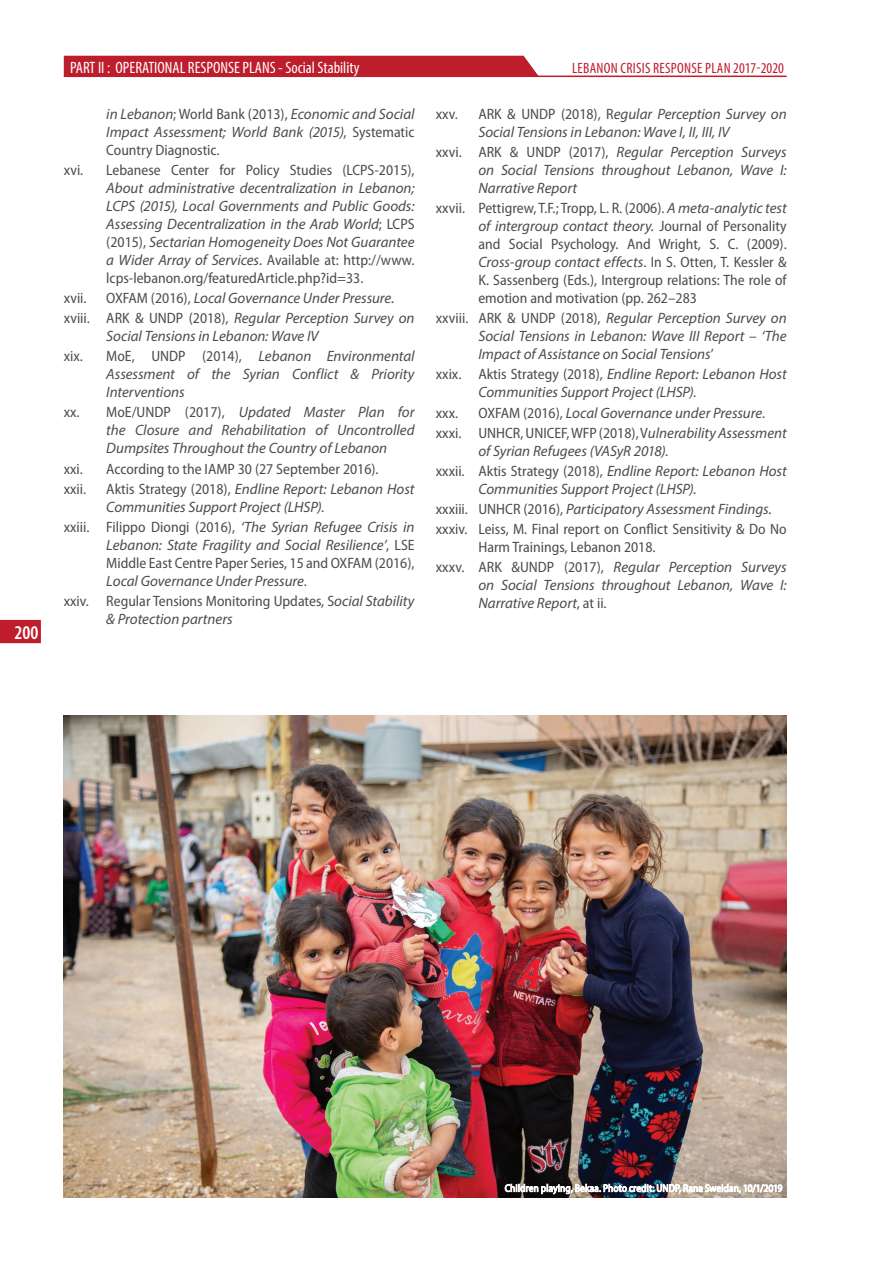
<style>
.page{position:relative;width:893px;height:1263px;background:#fff}
.page>*{position:absolute;margin:0;border:0;box-sizing:border-box;transform-origin:0 0}
.t1{font:600 condensed 19.5px "Myriad Pro";color:#fff}
.t2{font:condensed 16.5px "Myriad Pro";color:#fff}
.t3{font:italic 15px/18px "Myriad Pro";color:#4b4c4d;text-align:justify}
.t4{font:semi-condensed 15px/18px "Myriad Pro";color:#4b4c4d}
.t5{font:condensed 15px "Myriad Pro";letter-spacing:.02em;color:#be1d2c}
.s1{font-style:normal;font-stretch:semi-condensed}
.s2{font-style:italic;font-stretch:normal}
</style>
<div class="page">
<div style="left:64px;top:56px;width:475px;height:20px;background:#be1d2c"></div>
<hr style="left:64px;top:76px;width:723px;height:1px;background:#be1d2c">
<div style="left:0;top:620px;width:41px;height:23px;background:#be1d2c"></div>
<img style="left:64px;top:715px;width:723px;height:482px">
<img style="left:505px;top:1182px;width:277px;height:15px">
<h1 class="t1" style="left:14px;top:622px;width:25px">200</h1>
<p class="t2" style="left:70px;top:57px;width:291px">PART II : OPERATIONAL RESPONSE PLANS - Social Stability</p>
<p class="t5" style="left:572px;top:59px;width:213px">LEBANON CRISIS RESPONSE PLAN 2017-2020</p>
<p class="t3" style="left:106px;top:104px;width:310px">in Lebanon<span class="s1">; World Bank (2013),</span> Economic and Social Impact Assessment; World Bank (2015)<span class="s1">, Systematic Country Diagnostic.</span></p>
<p class="t4" style="left:64px;top:161px;width:21px">xvi.</p>
<p class="t4" style="left:106px;top:161px;width:310px">Lebanese Center for Policy Studies (LCPS-2015),</p>
<p class="t3" style="left:106px;top:179px;width:310px">About administrative decentralization in Lebanon; LCPS (2015), Local Governments and Public Goods:<br>Assessing Decentralization in the Arab World<span class="s1">; LCPS (2015),</span> Sectarian Homogeneity Does Not Guarantee a Wider Array of Services. <span class="s1">Available at: http://www. lcps-lebanon.org/featuredArticle.php?id=33.</span></p>
<p class="t4" style="left:64px;top:289px;width:24px">xvii.</p>
<p class="t3" style="left:64px;top:288px;width:352px;line-height:20.1px;text-indent:43px"><span class="s1">OXFAM (2016),</span> Local Governance Under Pressure. <span class="s1">xviii. ARK &amp; UNDP (2018),</span> Regular Perception Survey on</p>
<p class="t3" style="left:106px;top:327px;width:214px">Social Tensions in Lebanon: Wave IV</p>
<p class="t4" style="left:64px;top:348px;width:21px">xix.</p>
<p class="t3" style="left:106px;top:347px;width:310px"><span class="s1">MoE, UNDP (2014),</span> Lebanon Environmental Assessment of the Syrian Conflict &amp; Priority Interventions</p>
<p class="t3" style="left:106px;top:403px;width:310px;text-indent:-43px"><span class="s1">xx. MoE/UNDP (2017),</span> Updated Master Plan for the Closure and Rehabilitation of Uncontrolled Dumpsites Throughout the Country of Lebanon</p>
<p class="t4" style="left:64px;top:460px;width:21px">xxi.</p>
<p class="t4" style="left:106px;top:460px;width:274px">According to the IAMP 30 (27 September 2016).</p>
<p class="t4" style="left:64px;top:480px;width:24px">xxii.</p>
<p class="t3" style="left:106px;top:479px;width:310px"><span class="s1">Aktis Strategy (2018),</span> Endline Report: Lebanon Host<br>Communities Support Project (LHSP)<span class="s1">.</span></p>
<p class="t3" style="left:106px;top:518px;width:310px;text-indent:-43px"><span class="s1">xxiii. Filippo Diongi (2016),</span> ‘The Syrian Refugee Crisis in Lebanon: State Fragility and Social Resilience’<span class="s1">, LSE Middle East Centre Paper Series, 15 and OXFAM (2016), </span>Local Governance Under Pressure<span class="s1">.</span></p>
<p class="t4" style="left:106px;top:592px;width:310px;text-indent:-43px">xxiv. Regular Tensions Monitoring Updates, S<span class="s2">ocial Stability &amp; Protection partners</span></p>
<p class="t4" style="left:436px;top:105px;width:24px">xxv.</p>
<p class="t3" style="left:478px;top:105px;width:310px"><span class="s1">ARK &amp; UNDP (2018), R</span>egular Perception Survey on<br>Social Tensions in Lebanon: Wave I, II, III, IV</p>
<p class="t3" style="left:478px;top:143px;width:310px;text-indent:-43px"><span class="s1">xxvi. ARK &amp; UNDP (2017),</span> Regular Perception Surveys on Social Tensions throughout Lebanon, Wave I:<br>Narrative Report</p>
<p class="t4" style="left:478px;top:199px;width:310px;text-align:justify;text-indent:-43px">xxvii. Pettigrew, T.F.; Tropp, L. R. (2006). <span class="s2">A meta-analytic test of intergroup contact theory.</span> Journal of Personality and Social Psychology. And Wright, S. C. (2009).<br><span class="s2">Cross-group contact effects</span>. In S. Otten, T. Kessler &amp; K. Sassenberg (Eds.), Intergroup relations: The role of emotion and motivation (pp. 262–283</p>
<p class="t3" style="left:478px;top:309px;width:310px;text-indent:-43px"><span class="s1">xxviii. ARK &amp; UNDP (2018),</span> Regular Perception Survey on Social Tensions in Lebanon: Wave III Report – ‘The Impact of Assistance on Social Tensions<span class="s1">’</span></p>
<p class="t3" style="left:478px;top:365px;width:310px;text-indent:-43px"><span class="s1">xxix. Aktis Strategy (2018),</span> Endline Report: Lebanon Host<br>Communities Support Project (LHSP)<span class="s1">.</span></p>
<p class="t4" style="left:436px;top:404px;width:24px">xxx.</p>
<p class="t3" style="left:436px;top:402px;width:352px;line-height:20.1px;text-indent:43px"><span class="s1">OXFAM (2016),</span> Local Governance under Pressure<span class="s1">. xxxi. UNHCR, UNICEF, WFP (2018), V</span>ulnerability Assessment</p>
<p class="t3" style="left:436px;top:440px;width:352px;line-height:20.1px;text-indent:43px">of Syrian Refugees (VASyR 2018)<span class="s1">.<br>xxxii. Aktis Strategy (2018),</span> Endline Report: Lebanon Host</p>
<p class="t4" style="left:436px;top:479px;width:352px;line-height:20.1px;text-indent:43px"><span class="s2">Communities Support Project (LHSP).<br></span>xxxiii. UNHCR (2016), <span class="s2">Participatory Assessment Findings. </span>xxxiv. Leiss, M. Final report on Conflict Sensitivity &amp; Do No</p>
<p class="t4" style="left:436px;top:537px;width:352px;line-height:20.1px;text-indent:43px">Harm Trainings, Lebanon 2018.<br>xxxv. ARK &amp;UNDP (2017), <span class="s2">Regular Perception Surveys</span></p>
<p class="t3" style="left:478px;top:576px;width:310px">on Social Tensions throughout Lebanon, Wave I:<br>Narrative Report<span class="s1">, at ii.</span></p>
</div>
